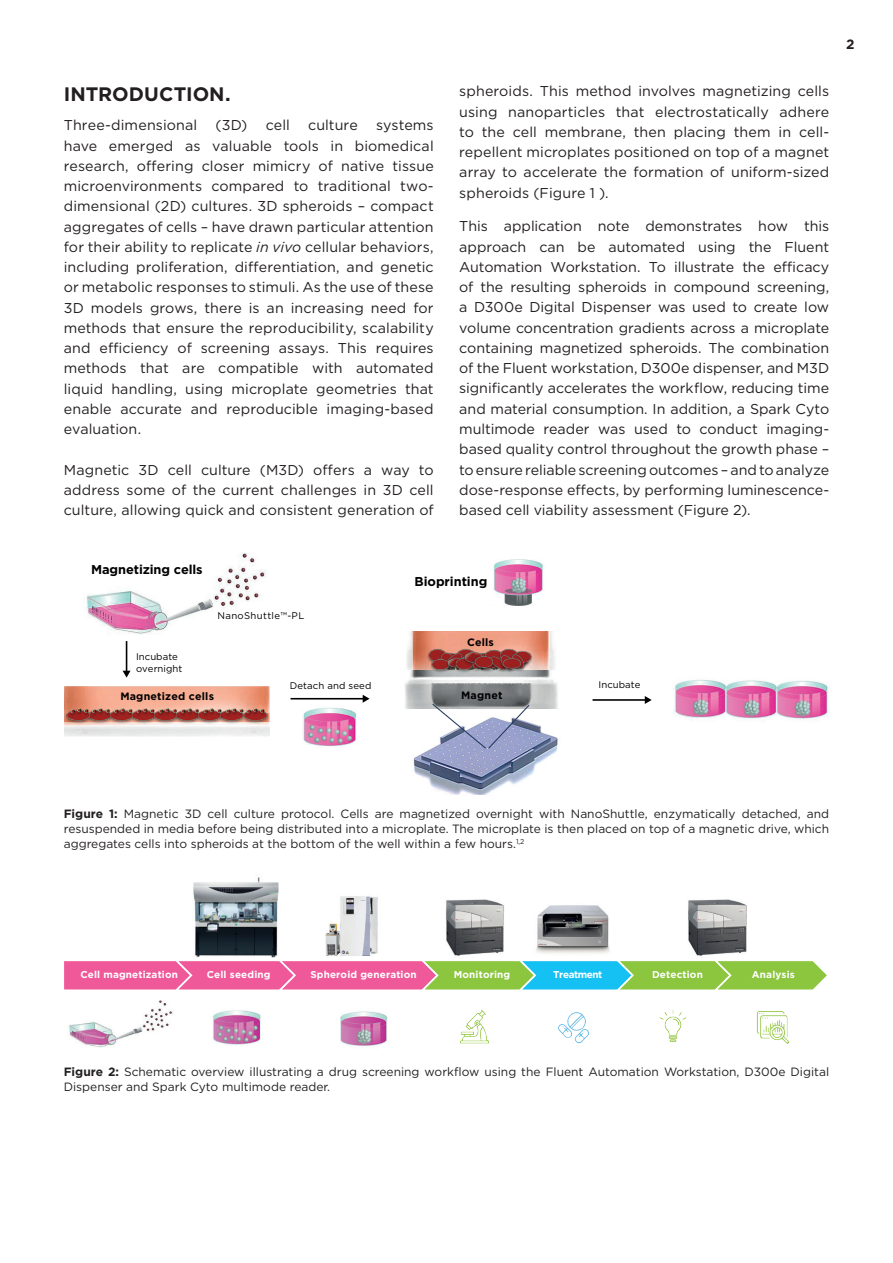
<style>
.page{position:relative;width:893px;height:1263px;background:#fff}
.page>*{position:absolute;margin:0;border:0;box-sizing:border-box;transform-origin:0 0}
.t1{font:700 19.5px "Gotham";letter-spacing:.005em;color:#231f20}
.t2{font:14.25px/20.2px "Gotham";letter-spacing:.005em;color:#231f20;text-align:justify}
.t3{font:700 13.5px "Gotham";color:#231f20}
.t4{font:700 12.75px "Gotham";letter-spacing:-.01em;color:#000001}
.t5{font:12px/15px "Gotham";color:#231f20;text-align:justify}
.t6{font:700 10.65px "Gotham";letter-spacing:.015em;color:#000001}
.t7{font:700 9.9px "Gotham";letter-spacing:.015em;color:#fff}
.t8{font:700 9.9px "Gotham";letter-spacing:-.045em;color:#fff}
.t9{font:9.6px/11.6px "Gotham";letter-spacing:.005em;color:#000001}
.t10{font:9.6px "Gotham";letter-spacing:.035em;color:#000001}
.s1{font-style:italic}
.s2{font-weight:700}
</style>
<div class="page">
<img style="left:413px;top:723px;width:145px;height:72px">
<img style="left:86px;top:553px;width:181px;height:97px">
<img style="left:65px;top:687px;width:204px;height:50px">
<img style="left:406px;top:632px;width:149px;height:39px">
<img style="left:405px;top:671px;width:153px;height:37px">
<img style="left:425px;top:647px;width:25px;height:19px">
<img style="left:437px;top:649px;width:17px;height:7px">
<img style="left:454px;top:648px;width:24px;height:2px">
<img style="left:444px;top:650px;width:17px;height:6px">
<img style="left:428px;top:656px;width:49px;height:19px">
<img style="left:444px;top:656px;width:26px;height:16px">
<img style="left:461px;top:650px;width:21px;height:17px">
<img style="left:470px;top:654px;width:12px;height:20px">
<img style="left:517px;top:667px;width:15px;height:7px">
<img style="left:476px;top:666px;width:22px;height:8px">
<img style="left:482px;top:648px;width:15px;height:18px">
<img style="left:497px;top:647px;width:24px;height:19px">
<img style="left:510px;top:649px;width:25px;height:18px">
<img style="left:498px;top:652px;width:19px;height:22px">
<img style="left:508px;top:652px;width:19px;height:21px">
<img style="left:500px;top:656px;width:24px;height:17px">
<img style="left:472px;top:655px;width:24px;height:18px">
<img style="left:94px;top:718px;width:12px;height:8px">
<img style="left:137px;top:718px;width:13px;height:8px">
<img style="left:181px;top:718px;width:13px;height:8px">
<img style="left:64px;top:708px;width:30px;height:18px">
<img style="left:225px;top:718px;width:15px;height:8px">
<img style="left:240px;top:708px;width:30px;height:18px">
<img style="left:106px;top:718px;width:31px;height:8px">
<img style="left:150px;top:718px;width:31px;height:8px">
<img style="left:194px;top:718px;width:31px;height:8px">
<svg style="left:67px;top:706px;width:200px;height:12px;background:#af5d51"></svg>
<svg style="left:431px;top:703px;width:100px;height:47px"></svg>
<img style="left:302px;top:707px;width:54px;height:40px">
<img style="left:673px;top:679px;width:156px;height:42px">
<img style="left:493px;top:559px;width:50px;height:46px">
<hr style="left:592px;top:699px;width:54px;height:2px;background:#000001">
<svg style="left:645px;top:696px;width:7px;height:8px"></svg>
<hr style="left:291px;top:698px;width:73px;height:1px;background:#000001">
<svg style="left:363px;top:695px;width:7px;height:8px"></svg>
<hr style="left:126px;top:641px;width:1px;height:31px;background:#000001">
<svg style="left:123px;top:671px;width:8px;height:7px"></svg>
<img style="left:536px;top:905px;width:74px;height:49px">
<img style="left:688px;top:899px;width:59px;height:57px">
<img style="left:445px;top:899px;width:59px;height:57px">
<img style="left:193px;top:877px;width:86px;height:81px">
<img style="left:69px;top:1000px;width:105px;height:48px">
<svg style="left:64px;top:961px;width:763px;height:29px;background:#b09688"></svg>
<img style="left:213px;top:1010px;width:48px;height:35px">
<img style="left:340px;top:1011px;width:47px;height:36px">
<img style="left:325px;top:896px;width:53px;height:60px">
<img style="left:460px;top:1009px;width:29px;height:35px">
<img style="left:756px;top:1011px;width:34px;height:33px">
<img style="left:659px;top:1010px;width:28px;height:32px">
<img style="left:558px;top:1012px;width:31px;height:32px">
<p class="t1" style="left:64px;top:81px;width:168px">INTRODUCTION.</p>
<p class="t2" style="left:64px;top:115px;width:135px">Three-dimensional</p>
<p class="t2" style="left:215px;top:115px;width:33px">(3D)</p>
<p class="t2" style="left:266px;top:115px;width:26px">cell</p>
<p class="t2" style="left:308px;top:115px;width:51px">culture</p>
<p class="t2" style="left:64px;top:115px;width:371px;text-indent:312px">systems have emerged as valuable tools in biomedical research, offering closer mimicry of native tissue microenvironments compared to traditional two&shy;dimensional (2D) cultures. 3D spheroids – compact aggregates of cells – have drawn particular attention for their ability to replicate <span class="s1">in vivo</span> cellular behaviors, including proliferation, differentiation, and genetic or metabolic responses to stimuli. As the use of these 3D models grows, there is an increasing need for methods that ensure the reproducibility, scalability and efficiency of screening assays. This requires methods that are compatible with automated liquid handling, using microplate geometries that enable accurate and reproducible imaging-based evaluation.</p>
<p class="t2" style="left:64px;top:459px;width:371px">Magnetic 3D cell culture (M3D) offers a way to address some of the current challenges in 3D cell culture, allowing quick and consistent generation of</p>
<p class="t2" style="left:459px;top:81px;width:371px">spheroids. This method involves magnetizing cells using nanoparticles that electrostatically adhere to the cell membrane, then placing them in cell&shy;repellent microplates positioned on top of a magnet array to accelerate the formation of uniform-sized spheroids (Figure 1 ).</p>
<p class="t2" style="left:459px;top:216px;width:371px">This application note demonstrates how this approach can be automated using the Fluent Automation Workstation. To illustrate the efficacy of the resulting spheroids in compound screening, a D300e Digital Dispenser was used to create low volume concentration gradients across a microplate containing magnetized spheroids. The combination of the Fluent workstation, D300e dispenser, and M3D significantly accelerates the workflow, reducing time and material consumption. In addition, a Spark Cyto multimode reader was used to conduct imaging&shy;based quality control throughout the growth phase – to ensure reliable screening outcomes – and to analyze dose-response effects, by performing luminescence&shy;based cell viability assessment (Figure 2).</p>
<p class="t3" style="left:846px;top:35px;width:10px">2</p>
<p class="t4" style="left:91px;top:561px;width:113px">Magnetizing cells</p>
<p class="t9" style="left:136px;top:651px;width:48px">Incubate overnight</p>
<p class="t10" style="left:218px;top:609px;width:88px">NanoShuttle™-PL</p>
<p class="t9" style="left:290px;top:679px;width:83px">Detach and seed</p>
<p class="t6" style="left:120px;top:689px;width:95px">Magnetized cells</p>
<p class="t4" style="left:415px;top:573px;width:74px">Bioprinting</p>
<p class="t6" style="left:467px;top:635px;width:28px">Cells</p>
<p class="t6" style="left:461px;top:688px;width:43px">Magnet</p>
<p class="t9" style="left:599px;top:678px;width:43px">Incubate</p>
<p class="t5" style="left:64px;top:805px;width:767px"><span class="s2">Figure 1:</span> Magnetic 3D cell culture protocol. Cells are magnetized overnight with NanoShuttle, enzymatically detached, and resuspended in media before being distributed into a microplate. The microplate is then placed on top of a magnetic drive, which aggregates cells into spheroids at the bottom of the well within a few hours.<sup>1,2</sup></p>
<p class="t7" style="left:80px;top:968px;width:99px">Cell magnetization</p>
<p class="t7" style="left:207px;top:968px;width:65px">Cell seeding</p>
<p class="t7" style="left:310px;top:968px;width:108px">Spheroid generation</p>
<p class="t7" style="left:454px;top:968px;width:58px">Monitoring</p>
<p class="t8" style="left:553px;top:968px;width:51px">Treatment</p>
<p class="t7" style="left:652px;top:968px;width:52px">Detection</p>
<p class="t7" style="left:752px;top:968px;width:44px">Analysis</p>
<p class="t5" style="left:64px;top:1063px;width:767px"><span class="s2">Figure 2:</span> Schematic overview illustrating a drug screening workflow using the Fluent Automation Workstation, D300e Digital<br>Dispenser and Spark Cyto multimode reader.</p>
</div>
